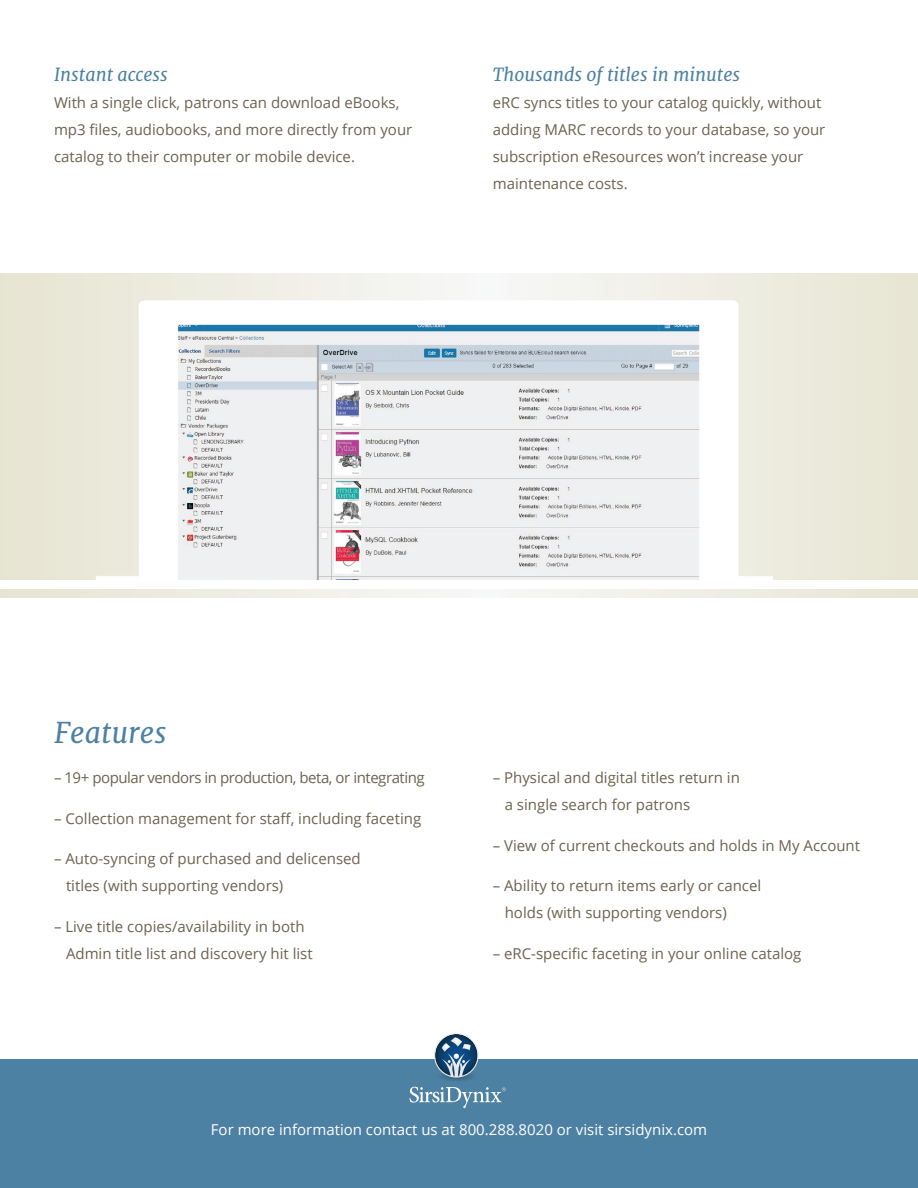
<style>
.page{position:relative;width:918px;height:1188px;background:#fff}
.page>*{position:absolute;margin:0;border:0;box-sizing:border-box;transform-origin:0 0}
.Features{font:italic 28.5px "Merriweather";color:#4d81a3}
.Description_Heading{font:italic 18px "Merriweather";color:#4d81a3}
.Features-2{font:15px/27px "Open Sans";color:#6c6251}
.Descriptions{font:15px/27px "Open Sans";color:#6c6251}
.t1{font:15px "Open Sans";color:#fff}
.Features-3{font:15px "Open Sans";letter-spacing:-.03em;color:#6c6251}
</style>
<div class="page">
<div style="left:0;top:274px;width:918px;height:324px;background:#e8e7d6"></div>
<img style="left:73px;top:274px;width:776px;height:324px">
<div style="left:0;top:580px;width:918px;height:8px;background:#fff"></div>
<div style="left:0;top:1059px;width:918px;height:129px;background:#4d81a3"></div>
<svg style="left:432px;top:1069px;width:48px;height:14px"></svg>
<svg style="left:434px;top:1033px;width:45px;height:45px"></svg>
<svg style="left:410px;top:1087px;width:96px;height:21px"></svg>
<p class="Description_Heading" style="left:54px;top:63px;width:115px">Instant access</p>
<p class="Descriptions" style="left:54px;top:89px;width:360px">With a single click, patrons can download eBooks, mp3 files, audiobooks, and more directly from your catalog to their computer or mobile device.</p>
<p class="Description_Heading" style="left:493px;top:63px;width:249px">Thousands of titles in minutes</p>
<p class="Descriptions" style="left:493px;top:89px;width:334px">eRC syncs titles to your catalog quickly, without adding MARC records to your database, so your subscription eResources won’t increase your maintenance costs.</p>
<p class="Features" style="left:54px;top:714px;width:114px">Features</p>
<p class="Features-3" style="left:54px;top:767px;width:372px">– 19+ popular vendors in production, beta, or integrating</p>
<p class="Features-2" style="left:54px;top:804px;width:369px">– Collection management for staff, including faceting</p>
<p class="Features-2" style="left:66px;top:845px;width:296px;text-indent:-12px">– Auto-syncing of purchased and delicensed titles (with supporting vendors)</p>
<p class="Features-2" style="left:66px;top:912px;width:248px;text-indent:-12px">– Live title copies/availability in both<br>Admin title list and discovery hit list</p>
<p class="Features-2" style="left:505px;top:764px;width:237px;text-indent:-12px">– Physical and digital titles return in a single search for patrons</p>
<p class="Features-2" style="left:493px;top:831px;width:369px">– View of current checkouts and holds in My Account</p>
<p class="Features-2" style="left:505px;top:872px;width:258px;text-indent:-12px">– Ability to return items early or cancel holds (with supporting vendors)</p>
<p class="Features-2" style="left:493px;top:939px;width:310px">– eRC-specific faceting in your online catalog</p>
<p class="t1" style="left:211px;top:1119px;width:498px">For more information contact us at 800.288.8020 or visit sirsidynix.com</p>
</div>
